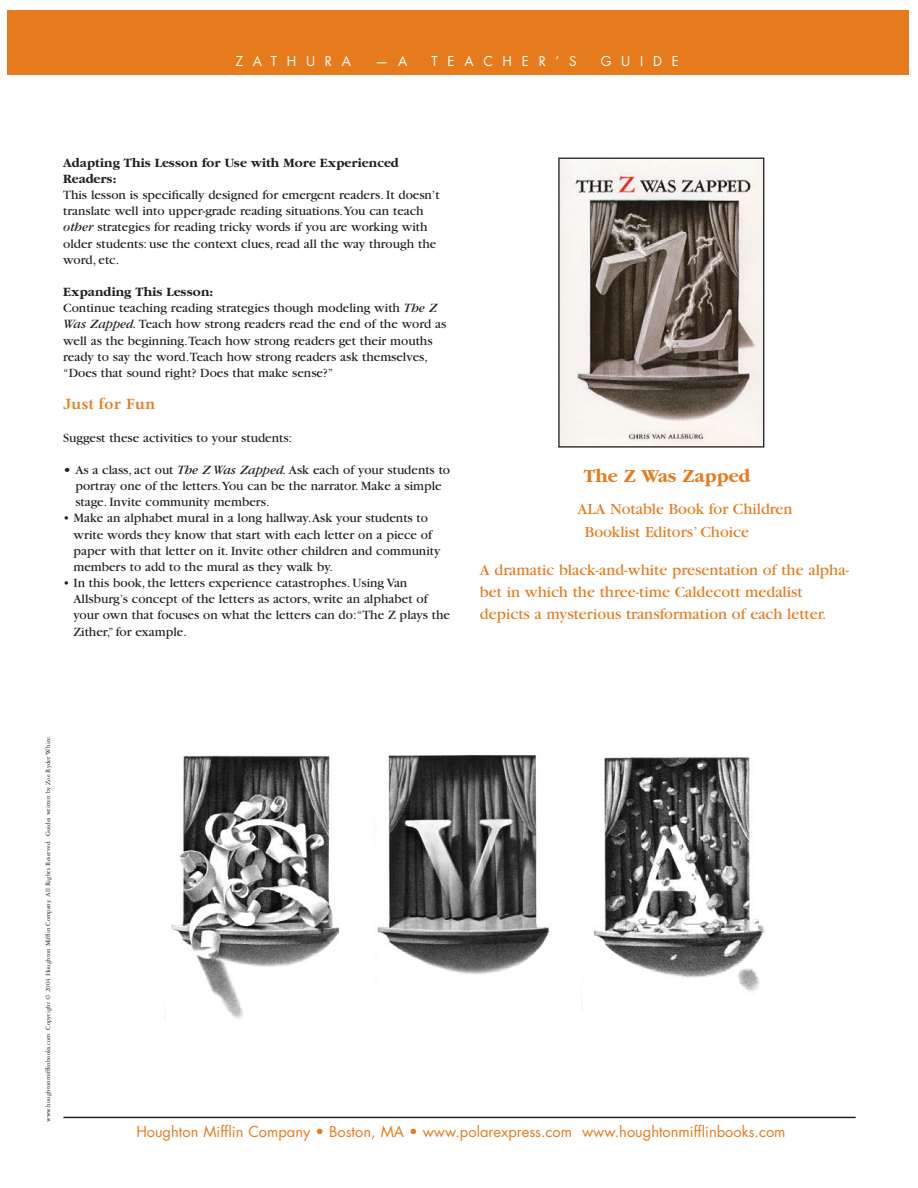
<style>
.page{position:relative;width:918px;height:1188px;background:#fff}
.page>*{position:absolute;margin:0;border:0;box-sizing:border-box;transform-origin:0 0}
.t1{font:700 19.05px "Garamond";color:#e67b1d}
.t2{font:600 17.7px "Apollo";color:#e67b1d}
.t3{font:16.2px/22px "Garamond";color:#e67b1d}
.t4{font:14.7px "Futura";color:#e67b1d}
.t5{font:13.2px/16.2px "Garamond";color:#231f20}
.t6{font:700 13.2px/16.2px "Garamond";color:#231f20}
.t7{font:13.2px "Futura";letter-spacing:.74em;color:#fff}
.t8{font:7.05px "Garamond Three";color:#231f20}
.s1{font-style:italic}
.s2{font-weight:700}
</style>
<div class="page">
<img style="left:171px;top:755px;width:169px;height:263px">
<div style="left:7px;top:11px;width:901px;height:64px;background:#e67b1d"></div>
<hr style="left:63px;top:1117px;width:793px;height:1px;background:#231f20">
<img style="left:560px;top:160px;width:202px;height:286px">
<div style="left:558px;top:158px;width:206px;height:290px;border:1px solid #231f20"></div>
<img style="left:377px;top:755px;width:172px;height:219px">
<img style="left:593px;top:757px;width:172px;height:235px">
<p class="t7" style="left:235px;top:55px;width:117px">ZATHURA</p>
<p class="t7" style="left:375px;top:55px;width:34px">— A</p>
<p class="t7" style="left:432px;top:55px;width:147px">TEACHER’S</p>
<p class="t7" style="left:601px;top:55px;width:80px">GUIDE</p>
<p class="t6" style="left:63px;top:155px;width:337px">Adapting This Lesson for Use with More Experienced<br>Readers:</p>
<p class="t5" style="left:63px;top:188px;width:378px">This lesson is specifically designed for emergent readers. It doesn’t translate well into upper-grade reading situations.You can teach <span class="s1">other</span> strategies for reading tricky words if you are working with older students: use the context clues, read all the way through the word, etc.</p>
<p class="t5" style="left:63px;top:285px;width:385px"><span class="s2">Expanding This Lesson:<br></span>Continue teaching reading strategies though modeling with <span class="s1">The Z Was Zapped.</span> Teach how strong readers read the end of the word as well as the beginning.Teach how strong readers get their mouths ready to say the word.Teach how strong readers ask themselves, “Does that sound right? Does that make sense?”</p>
<h2 class="t2" style="left:63px;top:398px;width:94px">Just for Fun</h2>
<p class="t5" style="left:63px;top:431px;width:230px">Suggest these activities to your students:</p>
<p class="t5" style="left:75px;top:463px;width:376px;text-indent:-12px"><span class="s2">•</span> As a class, act out <span class="s1">The Z Was Zapped.</span> Ask each of your students to portray one of the letters.You can be the narrator. Make a simple stage. Invite community members.</p>
<p class="t5" style="left:74px;top:511px;width:368px;text-indent:-10px">• Make an alphabet mural in a long hallway.Ask your students to write words they know that start with each letter on a piece of paper with that letter on it. Invite other children and community members to add to the mural as they walk by.</p>
<p class="t5" style="left:74px;top:576px;width:378px;text-indent:-10px">• In this book, the letters experience catastrophes. Using Van Allsburg’s concept of the letters as actors, write an alphabet of your own that focuses on what the letters can do:“The Z plays the Zither,” for example.</p>
<h1 class="t1" style="left:584px;top:469px;width:168px">The Z Was Zapped</h1>
<p class="t3" style="left:585px;top:500px;width:209px;text-indent:-7px">ALA Notable Book for Children<br>Booklist Editors’ Choice</p>
<p class="t3" style="left:480px;top:560px;width:371px">A dramatic black-and-white presentation of the alpha&shy;bet in which the three-time Caldecott medalist depicts a mysterious transformation of each letter.</p>
<p class="t8" style="left:46px;top:1122px;width:388px;rotate:-90deg">www.houghtonmifflinbooks.com Copyright © 2004 Houghton Mifflin Company. All Rights Reserved. Guides written by Zoe Ryder White.</p>
<p class="t4" style="left:136px;top:1125px;width:651px">Houghton Mifflin Company • Boston, MA • www.polarexpress.com www.houghtonmifflinbooks.com</p>
</div>
